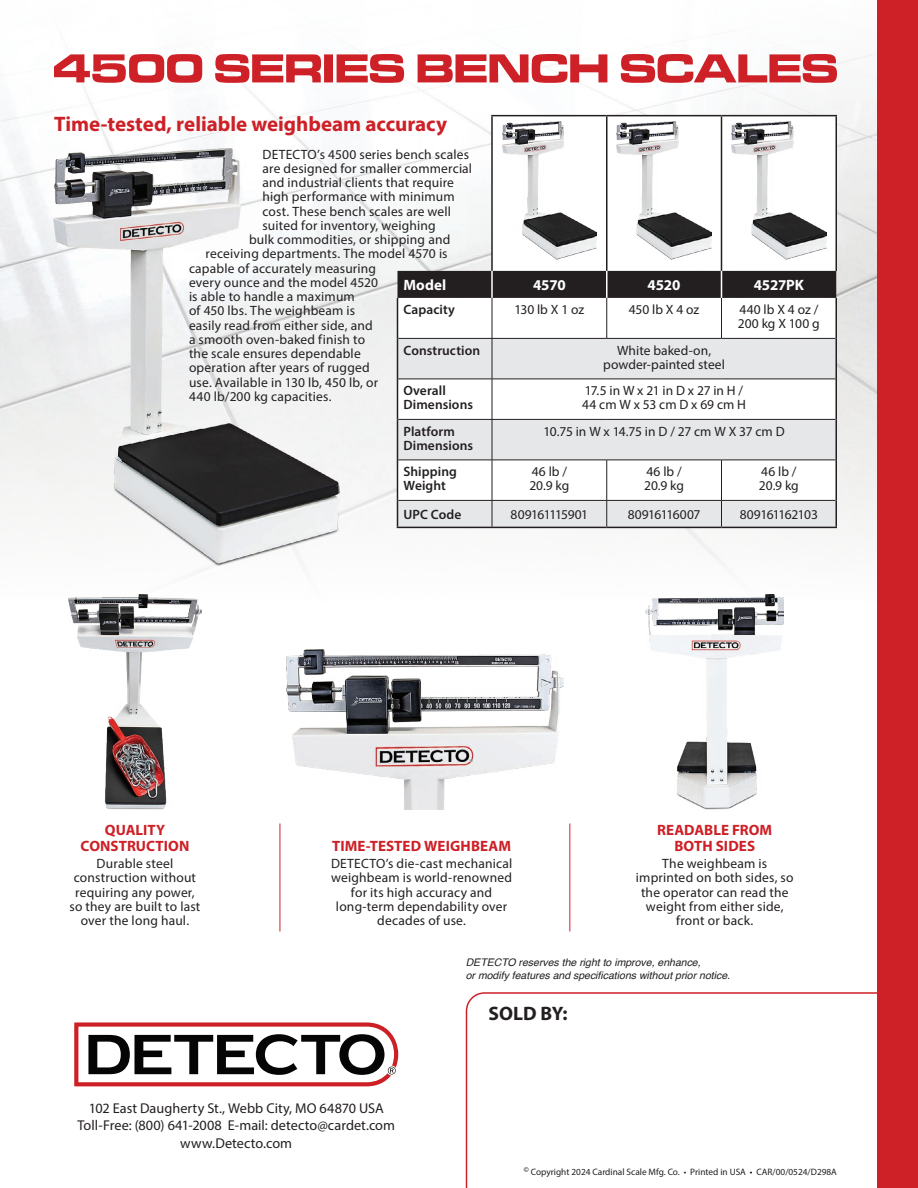
<style>
.page{position:relative;width:918px;height:1188px;background:#fff}
.page>*{position:absolute;margin:0;border:0;box-sizing:border-box;transform-origin:0 0}
.t1{font:700 21px "Myriad Pro";letter-spacing:-.005em;color:#cd2027}
.t2{font:700 19.5px "Myriad Pro";color:#231f20}
.t3{font:700 15px/16.5px "Myriad Pro";letter-spacing:.005em;color:#cd2027;text-align:center}
.t4{font:700 15px "Myriad Pro";letter-spacing:-.005em;color:#fff}
.t5{font:14.25px/17.1px "Myriad Pro";letter-spacing:.005em;color:#231f20;text-align:center}
.t6{font:13.5px/14.2px "Myriad Pro";letter-spacing:.01em;color:#231f20}
.t7{font:600 13.5px/14.2px "Myriad Pro";letter-spacing:.005em;color:#231f20}
.t8{font:13.5px "Myriad Pro";letter-spacing:-.025em;color:#231f20}
.t9{font:13.5px "Myriad Pro";letter-spacing:-.04em;color:#231f20}
.t10{font:13.5px "Myriad Pro";letter-spacing:-.03em;color:#231f20}
.t11{font:italic 10.5px/12.6px "Helvetica";color:#231f20}
.t12{font:9.3px "Myriad Pro";color:#231f20}
.s1{color:#040503}
</style>
<div class="page">
<img style="left:0;top:0;width:878px;height:601px">
<img style="left:54px;top:148px;width:286px;height:419px">
<svg style="left:466px;top:992px;width:412px;height:196px"></svg>
<div style="left:878px;top:0;width:40px;height:1188px;background:#cd2027"></div>
<svg style="left:54px;top:54px;width:783px;height:29px"></svg>
<img style="left:68px;top:594px;width:134px;height:216px">
<img style="left:646px;top:594px;width:138px;height:216px">
<hr style="left:280px;top:824px;width:1px;height:108px;background:#cd2027">
<hr style="left:569px;top:824px;width:1px;height:108px;background:#cd2027">
<img style="left:287px;top:650px;width:276px;height:160px">
<svg style="left:398px;top:116px;width:438px;height:222px"></svg>
<svg style="left:398px;top:339px;width:438px;height:188px;fill:#e6e7e9"></svg>
<hr style="left:491px;top:115px;width:116px;height:1px;background:#231f20">
<hr style="left:491px;top:116px;width:2px;height:155px;background:#231f20">
<hr style="left:607px;top:115px;width:115px;height:1px;background:#231f20">
<hr style="left:606px;top:116px;width:2px;height:155px;background:#231f20">
<hr style="left:722px;top:115px;width:115px;height:1px;background:#231f20">
<hr style="left:721px;top:116px;width:1px;height:155px;background:#231f20">
<hr style="left:836px;top:116px;width:1px;height:155px;background:#231f20">
<hr style="left:397px;top:298px;width:1px;height:40px;background:#231f20">
<hr style="left:836px;top:298px;width:1px;height:40px;background:#231f20">
<hr style="left:397px;top:379px;width:1px;height:40px;background:#231f20">
<hr style="left:836px;top:379px;width:1px;height:40px;background:#231f20">
<hr style="left:397px;top:419px;width:1px;height:41px;background:#231f20">
<hr style="left:836px;top:419px;width:1px;height:41px;background:#231f20">
<hr style="left:397px;top:460px;width:1px;height:40px;background:#231f20">
<hr style="left:836px;top:460px;width:1px;height:40px;background:#231f20">
<svg style="left:397px;top:500px;width:1px;height:27px"></svg>
<svg style="left:836px;top:500px;width:1px;height:27px"></svg>
<hr style="left:397px;top:527px;width:95px;height:1px;background:#231f20">
<hr style="left:492px;top:527px;width:115px;height:1px;background:#231f20">
<hr style="left:607px;top:527px;width:115px;height:1px;background:#231f20">
<hr style="left:722px;top:527px;width:115px;height:1px;background:#231f20">
<div style="left:398px;top:271px;width:438px;height:27px;background:#231f20"></div>
<hr style="left:492px;top:298px;width:1px;height:40px;background:#231f20">
<hr style="left:606px;top:298px;width:1px;height:40px;background:#231f20">
<hr style="left:721px;top:298px;width:1px;height:40px;background:#231f20">
<hr style="left:492px;top:379px;width:1px;height:40px;background:#231f20">
<hr style="left:398px;top:419px;width:94px;height:1px;background:#231f20">
<hr style="left:492px;top:419px;width:115px;height:1px;background:#231f20">
<hr style="left:492px;top:420px;width:1px;height:40px;background:#231f20">
<hr style="left:607px;top:419px;width:115px;height:1px;background:#231f20">
<hr style="left:722px;top:419px;width:114px;height:1px;background:#231f20">
<hr style="left:398px;top:460px;width:94px;height:1px;background:#231f20">
<hr style="left:492px;top:460px;width:115px;height:1px;background:#231f20">
<hr style="left:492px;top:460px;width:1px;height:40px;background:#231f20">
<hr style="left:607px;top:460px;width:115px;height:1px;background:#231f20">
<hr style="left:606px;top:460px;width:1px;height:40px;background:#231f20">
<hr style="left:722px;top:460px;width:114px;height:1px;background:#231f20">
<hr style="left:721px;top:460px;width:1px;height:40px;background:#231f20">
<hr style="left:398px;top:500px;width:94px;height:1px;background:#231f20">
<hr style="left:492px;top:500px;width:115px;height:1px;background:#231f20">
<svg style="left:492px;top:501px;width:1px;height:26px"></svg>
<hr style="left:607px;top:500px;width:115px;height:1px;background:#231f20">
<svg style="left:606px;top:501px;width:1px;height:26px"></svg>
<hr style="left:722px;top:500px;width:114px;height:1px;background:#231f20">
<svg style="left:721px;top:501px;width:1px;height:26px"></svg>
<hr style="left:398px;top:338px;width:94px;height:1px;background:#231f20">
<hr style="left:492px;top:338px;width:115px;height:1px;background:#231f20">
<hr style="left:492px;top:339px;width:1px;height:40px;background:#231f20">
<hr style="left:607px;top:338px;width:115px;height:1px;background:#231f20">
<hr style="left:722px;top:338px;width:114px;height:1px;background:#231f20">
<hr style="left:398px;top:379px;width:94px;height:1px;background:#231f20">
<hr style="left:492px;top:379px;width:115px;height:1px;background:#231f20">
<hr style="left:607px;top:379px;width:115px;height:1px;background:#231f20">
<hr style="left:722px;top:379px;width:114px;height:1px;background:#231f20">
<hr style="left:397px;top:338px;width:1px;height:41px;background:#231f20">
<hr style="left:836px;top:338px;width:1px;height:41px;background:#231f20">
<img style="left:502px;top:122px;width:95px;height:138px">
<img style="left:617px;top:122px;width:94px;height:138px">
<img style="left:732px;top:122px;width:94px;height:138px">
<svg style="left:74px;top:1022px;width:324px;height:64px"></svg>
<h1 class="t1" style="left:54px;top:110px;width:395px">Time-tested, reliable weighbeam accuracy</h1>
<p class="t6" style="left:263px;top:147px;width:208px">DETECTO’s 4500 series bench scales</p>
<p class="t6" style="left:263px;top:161px;width:211px">are designed for smaller commercial</p>
<p class="t6" style="left:263px;top:175px;width:193px">and industrial clients that require</p>
<p class="t6" style="left:263px;top:190px;width:194px">high performance with minimum</p>
<p class="t6" style="left:263px;top:204px;width:190px">cost. These bench scales are well</p>
<p class="t6" style="left:263px;top:218px;width:175px">suited for inventory, weighing</p>
<p class="t6" style="left:249px;top:232px;width:203px">bulk commodities, or shipping and</p>
<p class="t6" style="left:206px;top:247px;width:244px">receiving departments. The model 4570 is</p>
<p class="t6" style="left:189px;top:261px;width:189px">capable of accurately measuring</p>
<p class="t6" style="left:189px;top:275px;width:191px">every ounce and the model 4520</p>
<p class="t6" style="left:189px;top:289px;width:167px">is able to handle a maximum</p>
<p class="t6" style="left:189px;top:304px;width:168px">of 450 lbs. The weighbeam is</p>
<p class="t6" style="left:189px;top:318px;width:185px">easily read from either side, and</p>
<p class="t6" style="left:189px;top:332px;width:178px">a smooth oven-baked finish to</p>
<p class="t6" style="left:189px;top:346px;width:173px">the scale ensures dependable</p>
<p class="t6" style="left:189px;top:361px;width:182px">operation after years of rugged</p>
<p class="t6" style="left:189px;top:375px;width:191px">use. Available in 130 lb, 450 lb, or</p>
<p class="t6" style="left:189px;top:389px;width:144px">440 lb/200 kg capacities.</p>
<p class="t4" style="left:404px;top:275px;width:44px">Model</p>
<p class="t4" style="left:533px;top:275px;width:34px">4570</p>
<p class="t4" style="left:648px;top:275px;width:34px">4520</p>
<p class="t4" style="left:754px;top:275px;width:52px">4527PK</p>
<p class="t7" style="left:404px;top:302px;width:53px">Capacity</p>
<p class="t6" style="left:514px;top:302px;width:71px">130 lb X 1 oz</p>
<p class="t6" style="left:629px;top:302px;width:72px">450 lb X 4 oz</p>
<p class="t6" style="left:738px;top:302px;width:83px">440 lb X 4 oz /<br>200 kg X 100 g</p>
<p class="t7" style="left:403px;top:343px;width:78px">Construction</p>
<p class="t6" style="left:603px;top:343px;width:123px;text-align:center">White baked-on, powder-painted steel</p>
<p class="t7" style="left:403px;top:383px;width:71px">Overall<br>Dimensions</p>
<p class="t6" style="left:582px;top:383px;width:165px">17.5 in W x 21 in D x 27 in H /<br>44 cm W x 53 cm D x 69 cm H</p>
<p class="t7" style="left:404px;top:424px;width:71px">Platform<br>Dimensions</p>
<p class="t8" style="left:543px;top:423px;width:243px">10.75 in W x 14.75 in D / 27 cm W X 37 cm D</p>
<p class="t7" style="left:404px;top:464px;width:55px">Shipping<br>Weight</p>
<p class="t6" style="left:529px;top:464px;width:41px">46 lb /<br>20.9 kg</p>
<p class="t6" style="left:644px;top:464px;width:41px">46 lb /<br>20.9 kg</p>
<p class="t6" style="left:759px;top:464px;width:41px">46 lb /<br>20.9 kg</p>
<p class="t7" style="left:404px;top:507px;width:60px">UPC Code</p>
<p class="t9" style="left:511px;top:506px;width:79px">809161115901</p>
<p class="t10" style="left:628px;top:506px;width:74px">80916116007</p>
<p class="t9" style="left:740px;top:506px;width:80px">809161162103</p>
<p class="t3" style="left:81px;top:821px;width:110px">QUALITY<br>CONSTRUCTION</p>
<p class="t6" style="left:70px;top:856px;width:132px;text-align:center">Durable steel construction without requiring any power, so they are built to last over the long haul.</p>
<p class="t3" style="left:657px;top:821px;width:117px">READABLE FROM<br>BOTH SIDES</p>
<p class="t6" style="left:636px;top:856px;width:159px;text-align:center">The weighbeam is imprinted on both sides, so the operator can read the weight from either side, front or back.</p>
<p class="t11" style="left:466px;top:957px;width:266px">DETECTO reserves the right to improve, enhance,<br>or modify features and specifications without prior notice.</p>
<p class="t3" style="left:332px;top:837px;width:180px">TIME-TESTED WEIGHBEAM</p>
<p class="t6" style="left:331px;top:856px;width:183px;text-align:center">DETECTO’s die-cast mechanical weighbeam is world-renowned for its high accuracy and long-term dependability over decades of use.</p>
<h2 class="t2" style="left:489px;top:1001px;width:80px">SOLD BY:</h2>
<p class="t5" style="left:77px;top:1100px;width:319px">102 East Daugherty St., Webb City, MO 64870 USA<br>Toll-Free: (800) 641-2008 E-mail: detecto@cardet.com www.Detecto.com</p>
<p class="t12" style="left:524px;top:1166px;width:315px"><sup>©</sup> Copyright 2024 Cardinal Scale Mfg. Co. • Printed in USA <span class="s1">•</span> CAR/00/0524/D298A</p>
</div>
